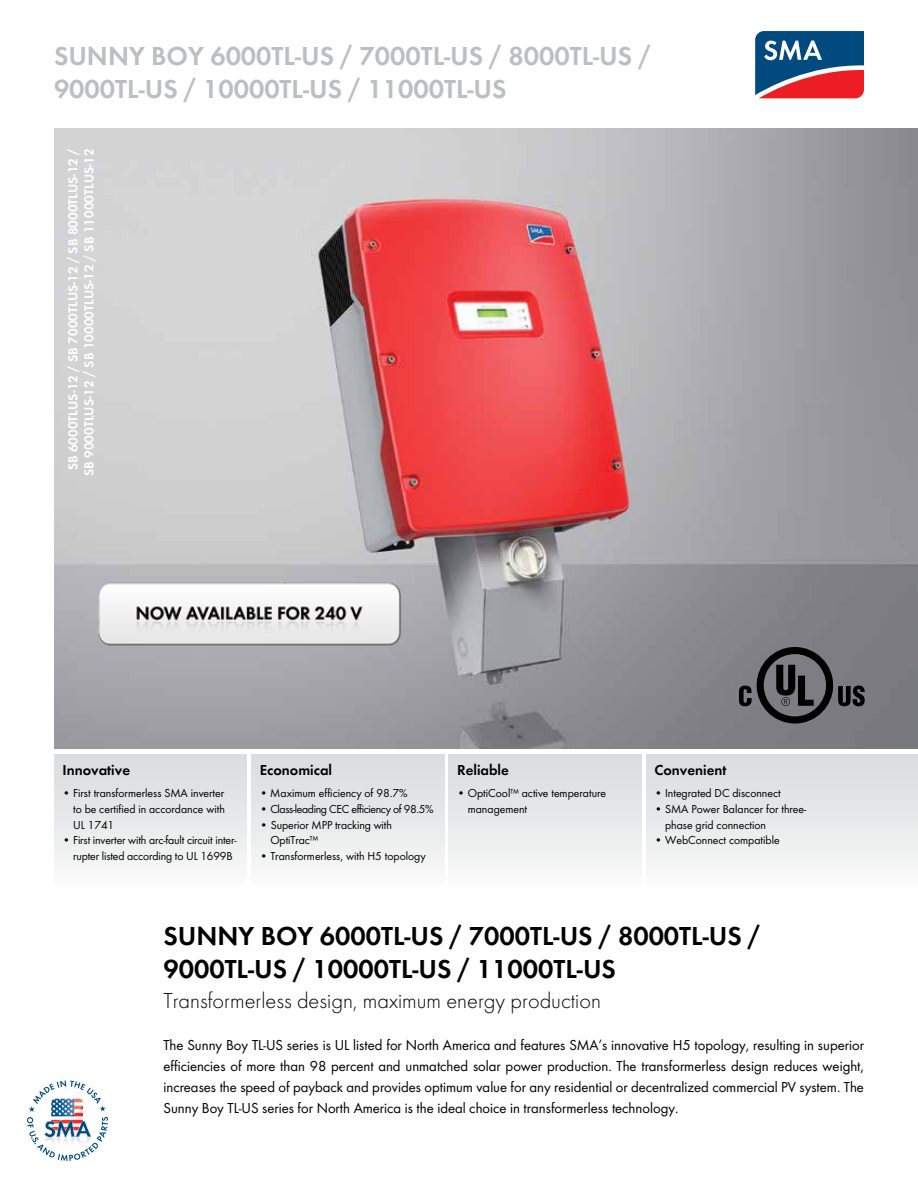
<style>
.page{position:relative;width:918px;height:1188px;background:#fff}
.page>*{position:absolute;margin:0;border:0;box-sizing:border-box;transform-origin:0 0}
.t1{font:600 27px/33px "SMA Futura Global";color:#bcbec0}
.t2{font:600 27px/33px "SMA Futura Global";color:#000}
.t3{font:22.5px "SMA Futura Global Light";color:#000}
.t4{font:15px/21px "SMA Futura Global";color:#000;text-align:justify}
.t5{font:600 15px "SMA Futura Global";color:#000}
.t6{font:600 13.5px/16.2px "SMA Futura Global";color:#fff;text-align:center}
.t7{font:12px/15.8px "SMA Futura Global";color:#000}
.t8{font:12px "SMA Futura Global";letter-spacing:-.03em;color:#000}
</style>
<div class="page">
<div style="left:252px;top:752px;width:193px;height:135px;background:linear-gradient(to bottom,#d8dadb,#fafafa)"></div>
<div style="left:54px;top:752px;width:193px;height:135px;background:linear-gradient(to bottom,#d8dadb,#fafafa)"></div>
<div style="left:449px;top:752px;width:193px;height:135px;background:linear-gradient(to bottom,#d8dadb,#fafafa)"></div>
<div style="left:646px;top:752px;width:272px;height:135px;background:linear-gradient(to bottom,#d8dadb,#fafafa)"></div>
<img style="left:54px;top:129px;width:864px;height:620px">
<img style="left:90px;top:565px;width:316px;height:93px">
<svg style="left:739px;top:647px;width:126px;height:77px;background:#5a595e"></svg>
<svg style="left:27px;top:1081px;width:81px;height:80px"></svg>
<hr style="left:54px;top:749px;width:864px;height:4px;background:#fff">
<svg style="left:755px;top:31px;width:109px;height:67px;background:#655879"></svg>
<h1 class="t1" style="left:54px;top:40px;width:599px">Sunny Boy 6000TL-US / 7000TL-US / 8000TL-US /<br>9000TL-US / 10000TL-US / 11000TL-US</h1>
<p class="t6" style="left:65px;top:476px;width:329px;rotate:-90deg">SB 6000TLUS-12 / SB 7000TLUS-12 / SB 8000TLUS-12 /<br>SB 9000TLUS-12 / SB 10000TLUS-12 / SB 11000TLUS-12</p>
<p class="t5" style="left:63px;top:761px;width:69px">Innovative</p>
<p class="t7" style="left:73px;top:785px;width:153px;text-align:justify;text-indent:-11px">• First transformerless SMA inverter to be certified in accordance with UL 1741</p>
<p class="t7" style="left:63px;top:832px;width:176px;text-align:center">• First inverter with arc-fault circuit inter&shy;rupter listed according to UL 1699B</p>
<p class="t5" style="left:260px;top:761px;width:74px">Economical</p>
<p class="t7" style="left:260px;top:785px;width:149px">• Maximum efficiency of 98.7%</p>
<p class="t8" style="left:260px;top:802px;width:175px">• Class-leading CEC efficiency of 98.5%</p>
<p class="t7" style="left:270px;top:817px;width:123px;text-indent:-10px">• Superior MPP tracking with<br>OptiTrac™</p>
<p class="t7" style="left:260px;top:848px;width:167px">• Transformerless, with H5 topology</p>
<p class="t5" style="left:457px;top:761px;width:53px">Reliable</p>
<p class="t7" style="left:468px;top:785px;width:140px;text-indent:-11px">• OptiCool™ active temperature management</p>
<p class="t5" style="left:654px;top:761px;width:74px">Convenient</p>
<p class="t7" style="left:654px;top:785px;width:128px">• Integrated DC disconnect</p>
<p class="t7" style="left:665px;top:801px;width:143px;text-indent:-11px">• SMA Power Balancer for three&shy;phase grid connection</p>
<p class="t7" style="left:654px;top:832px;width:127px">• WebConnect compatible</p>
<h1 class="t2" style="left:163px;top:919px;width:599px">Sunny Boy 6000TL-US / 7000TL-US / 8000TL-US /<br>9000TL-US / 10000TL-US / 11000TL-US</h1>
<h2 class="t3" style="left:163px;top:987px;width:439px">Transformerless design, maximum energy production</h2>
<p class="t4" style="left:163px;top:1034px;width:702px">The Sunny Boy TL-US series is UL listed for North America and features SMA’s innovative H5 topology, resulting in superior efficiencies of more than 98 percent and unmatched solar power production. The transformerless design reduces weight, increases the speed of payback and provides optimum value for any residential or decentralized commercial PV system. The Sunny Boy TL-US series for North America is the ideal choice in transformerless technology.</p>
</div>
